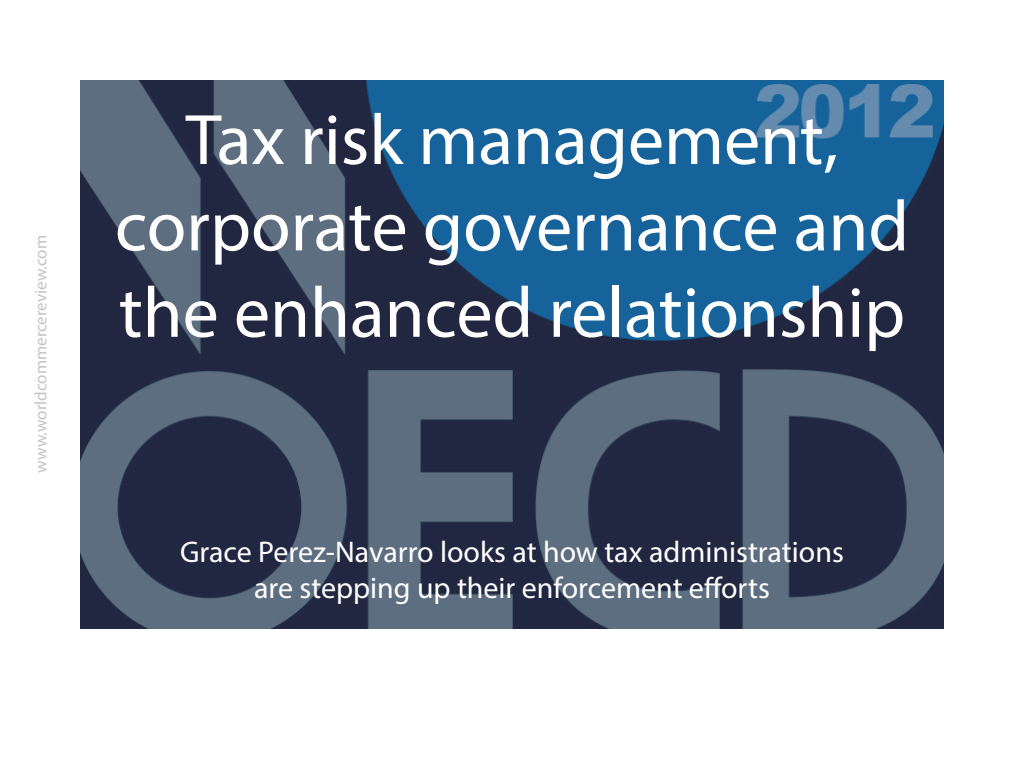
<style>
.page{position:relative;width:1024px;height:768px;background:#fff}
.page>*{position:absolute;margin:0;border:0;box-sizing:border-box;transform-origin:0 0}
.t1{font:72px/86.4px "Myriad Pro";color:#fff;text-align:center}
.t2{font:30px/36px "Myriad Pro";color:#fff;text-align:center}
.t3{font:17px "Myriad Pro";color:#c2c3c3}
</style>
<div class="page">
<img style="left:80px;top:81px;width:864px;height:548px">
<p class="t3" style="left:30px;top:473px;width:239px;rotate:-90deg">www.worldcommercereview.com</p>
<h1 class="t1" style="left:115px;top:96px;width:796px">Tax risk management, corporate governance and the enhanced relationship</h1>
<p class="t2" style="left:180px;top:533px;width:665px">Grace Perez-Navarro looks at how tax administrations are stepping up their enforcement efforts</p>
</div>
